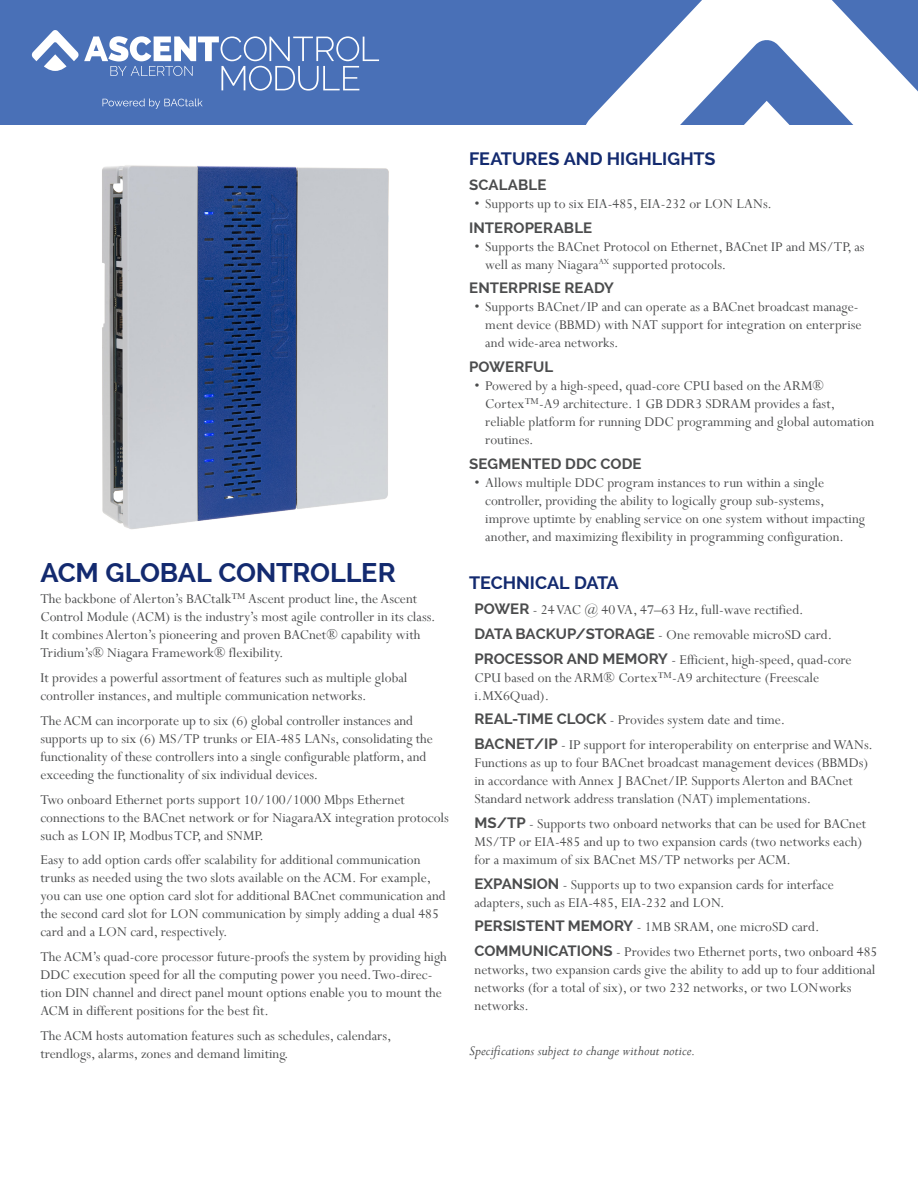
<style>
.page{position:relative;width:918px;height:1188px;background:#fff}
.page>*{position:absolute;margin:0;border:0;box-sizing:border-box;transform-origin:0 0}
.hdr1{font:700 27px "Raleway";letter-spacing:-.01em;color:#132a6f}
.t1{font:700 18px "Raleway";letter-spacing:-.005em;color:#132a6f}
.body{font:15px/18px "Perpetua";color:#4b4c4d}
.Technical_Data_Body{font:15px/18px "Perpetua";color:#4b4c4d}
.t2{font:700 15px "Raleway";letter-spacing:.005em;color:#4b4c4d}
.body-2{font:italic 15px "Perpetua";color:#4b4c4d}
.s1{font-family:"Raleway";font-weight:700}
</style>
<div class="page">
<div style="left:0;top:0;width:918px;height:125px;background:#4970b7"></div>
<svg style="left:586px;top:0;width:332px;height:125px;fill:#fff"></svg>
<svg style="left:677px;top:101px;width:179px;height:24px"></svg>
<svg style="left:103px;top:99px;width:100px;height:10px"></svg>
<svg style="left:32px;top:30px;width:347px;height:61px"></svg>
<img style="left:102px;top:165px;width:287px;height:364px">
<p class="hdr1" style="left:40px;top:557px;width:357px">ACM GLOBAL CONTROLLER</p>
<p class="body" style="left:40px;top:590px;width:397px">The backbone of Alerton’s BACtalk™ Ascent product line, the Ascent Control Module (ACM) is the industry’s most agile controller in its class.<br>It combines Alerton’s pioneering and proven BACnet® capability with Tridium’s® Niagara Framework® flexibility.</p>
<p class="body" style="left:40px;top:669px;width:369px">It provides a powerful assortment of features such as multiple global controller instances, and multiple communication networks.</p>
<p class="body" style="left:40px;top:711px;width:394px">The ACM can incorporate up to six (6) global controller instances and supports up to six (6) MS/TP trunks or EIA-485 LANs, consolidating the functionality of these controllers into a single configurable platform, and exceeding the functionality of six individual devices.</p>
<p class="body" style="left:40px;top:790px;width:410px">Two onboard Ethernet ports support 10/100/1000 Mbps Ethernet connections to the BACnet network or for NiagaraAX integration protocols such as LON IP, Modbus TCP, and SNMP.</p>
<p class="body" style="left:40px;top:851px;width:407px">Easy to add option cards offer scalability for additional communication trunks as needed using the two slots available on the ACM. For example, you can use one option card slot for additional BACnet communication and the second card slot for LON communication by simply adding a dual 485 card and a LON card, respectively.</p>
<p class="body" style="left:40px;top:948px;width:408px">The ACM’s quad-core processor future-proofs the system by providing high DDC execution speed for all the computing power you need. Two-direc&shy;tion DIN channel and direct panel mount options enable you to mount the ACM in different positions for the best fit.</p>
<p class="body" style="left:40px;top:1026px;width:353px">The ACM hosts automation features such as schedules, calendars, trendlogs, alarms, zones and demand limiting.</p>
<h2 class="t1" style="left:469px;top:149px;width:248px">FEATURES AND HIGHLIGHTS</h2>
<h3 class="t2" style="left:469px;top:176px;width:79px">SCALABLE</h3>
<p class="body" style="left:475px;top:194px;width:299px">• Supports up to six EIA-485, EIA-232 or LON LANs.</p>
<h3 class="t2" style="left:469px;top:219px;width:125px">INTEROPERABLE</h3>
<p class="body" style="left:485px;top:237px;width:381px;text-indent:-11px">• Supports the BACnet Protocol on Ethernet, BACnet IP and MS/TP, as well as many Niagara<sup>AX</sup> supported protocols.</p>
<h3 class="t2" style="left:469px;top:280px;width:146px">ENTERPRISE READY</h3>
<p class="body" style="left:485px;top:298px;width:378px;text-indent:-11px">• Supports BACnet/IP and can operate as a BACnet broadcast manage&shy;ment device (BBMD) with NAT support for integration on enterprise and wide-area networks.</p>
<h3 class="t2" style="left:469px;top:358px;width:86px">POWERFUL</h3>
<p class="body" style="left:485px;top:376px;width:391px;text-indent:-11px">• Powered by a high-speed, quad-core CPU based on the ARM® Cortex™-A9 architecture. 1 GB DDR3 SDRAM provides a fast, reliable platform for running DDC programming and global automation routines.</p>
<h3 class="t2" style="left:469px;top:455px;width:174px">SEGMENTED DDC CODE</h3>
<p class="body" style="left:485px;top:473px;width:381px;text-indent:-11px">• Allows multiple DDC program instances to run within a single controller, providing the ability to logically group sub-systems, improve uptimte by enabling service on one system without impacting another, and maximizing flexibility in programming configuration.</p>
<h2 class="t1" style="left:469px;top:573px;width:151px">TECHNICAL DATA</h2>
<p class="Technical_Data_Body" style="left:475px;top:601px;width:331px"><span class="s1">POWER</span> - 24 VAC @ 40 VA, 47–63 Hz, full-wave rectified.</p>
<p class="Technical_Data_Body" style="left:475px;top:625px;width:359px"><span class="s1">DATA BACKUP/STORAGE</span> - One removable microSD card.</p>
<p class="Technical_Data_Body" style="left:475px;top:650px;width:379px"><span class="s1">PROCESSOR AND MEMORY</span> - Efficient, high-speed, quad-core<br>CPU based on the ARM® Cortex™-A9 architecture (Freescale i.MX6Quad).</p>
<p class="Technical_Data_Body" style="left:475px;top:711px;width:312px"><span class="s1">REAL-TIME CLOCK</span> - Provides system date and time.</p>
<p class="Technical_Data_Body" style="left:475px;top:736px;width:400px"><span class="s1">BACNET/IP</span> - IP support for interoperability on enterprise and WANs.<br>Functions as up to four BACnet broadcast management devices (BBMDs) in accordance with Annex J BACnet/IP. Supports Alerton and BACnet Standard network address translation (NAT) implementations.</p>
<p class="Technical_Data_Body" style="left:475px;top:814px;width:393px"><span class="s1">MS/TP</span> - Supports two onboard networks that can be used for BACnet<br>MS/TP or EIA-485 and up to two expansion cards (two networks each) for a maximum of six BACnet MS/TP networks per ACM.</p>
<p class="Technical_Data_Body" style="left:475px;top:875px;width:361px"><span class="s1">EXPANSION</span> - Supports up to two expansion cards for interface adapters, such as EIA-485, EIA-232 and LON.</p>
<p class="Technical_Data_Body" style="left:475px;top:918px;width:346px"><span class="s1">PERSISTENT MEMORY</span> - 1MB SRAM, one microSD card.</p>
<p class="Technical_Data_Body" style="left:475px;top:943px;width:405px"><span class="s1">COMMUNICATIONS</span> - Provides two Ethernet ports, two onboard 485 networks, two expansion cards give the ability to add up to four additional networks (for a total of six), or two 232 networks, or two LONworks networks.</p>
<p class="body-2" style="left:469px;top:1041px;width:228px">Specifications subject to change without notice.</p>
</div>
